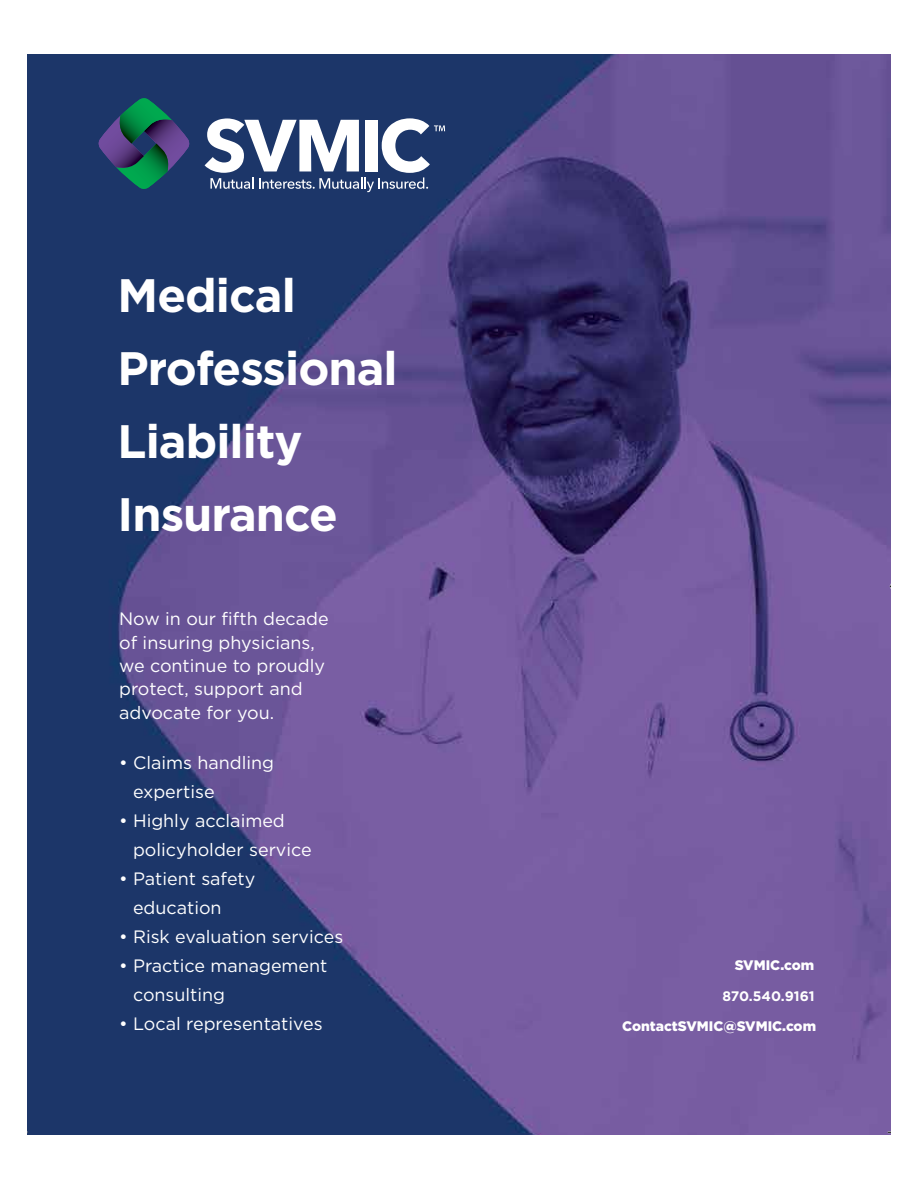
<style>
.page{position:relative;width:918px;height:1188px;background:#fff}
.page>*{position:absolute;margin:0;border:0;box-sizing:border-box;transform-origin:0 0}
.t1{font:700 46.8px/73.1px "Gotham";letter-spacing:-.02em;color:#fff}
.t2{font:17.85px/23.4px "Gotham";color:#fff}
.t3{font:900 13.8px "Gotham";color:#fff}
.t4{font:700 13.8px "Gotham";color:#fff}
</style>
<div class="page">
<img style="left:27px;top:54px;width:864px;height:1080px">
<svg style="left:205px;top:118px;width:240px;height:74px"></svg>
<svg style="left:99px;top:98px;width:90px;height:91px;background:#265065"></svg>
<svg style="left:890px;top:579px;width:1px;height:15px"></svg>
<h1 class="t1" style="left:118px;top:259px;width:282px">Medical<br>Professional<br>Liability<br>Insurance</h1>
<p class="t2" style="left:119px;top:607px;width:211px">Now in our fifth decade of insuring physicians, we continue to proudly protect, support and advocate for you.</p>
<p class="t2" style="left:133px;top:748px;width:143px;line-height:29px;text-indent:-14px">• Claims handling expertise</p>
<p class="t2" style="left:133px;top:806px;width:180px;line-height:29px;text-indent:-14px">• Highly acclaimed policyholder service</p>
<p class="t2" style="left:133px;top:864px;width:124px;line-height:29px;text-indent:-14px">• Patient safety education</p>
<p class="t2" style="left:119px;top:925px;width:226px">• Risk evaluation services</p>
<p class="t2" style="left:133px;top:951px;width:196px;line-height:29px;text-indent:-14px">• Practice management consulting</p>
<p class="t2" style="left:119px;top:1011px;width:205px">• Local representatives</p>
<p class="t3" style="left:735px;top:956px;width:81px">SVMIC.com</p>
<p class="t4" style="left:722px;top:987px;width:94px">870.540.9161</p>
<p class="t3" style="left:622px;top:1017px;width:195px">ContactSVMIC@SVMIC.com</p>
</div>
